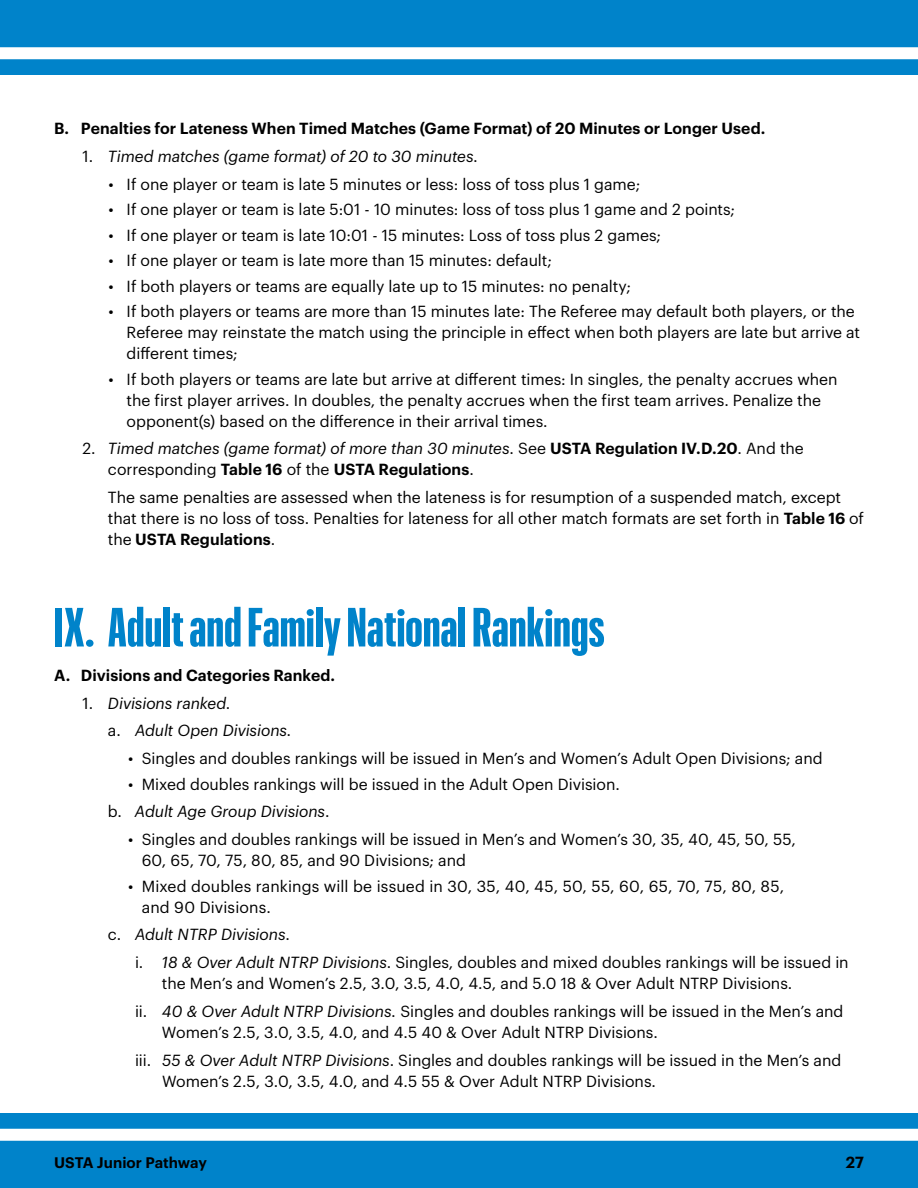
<style>
.page{position:relative;width:918px;height:1188px;background:#fff}
.page>*{position:absolute;margin:0;border:0;box-sizing:border-box;transform-origin:0 0}
.t1{font:700 54px "Graphik XX Cond";letter-spacing:.005em;color:#0083ca}
.t2{font:15.75px/21px "Graphik";color:#000}
.t3{font:italic 15.75px/21px "Graphik";letter-spacing:-.005em;color:#000}
.t4{font:600 15.75px "Graphik";letter-spacing:.005em;color:#000}
.t5{font:600 15px "Graphik";color:#000}
.s1{font-style:normal}
.s2{font-weight:600;font-style:normal}
.s3{font-weight:600}
.s4{font-style:italic}
</style>
<div class="page">
<div style="left:0;top:1114px;width:918px;height:74px;background:#0083ca"></div>
<div style="left:0;top:1129px;width:918px;height:12px;background:#fff"></div>
<div style="left:0;top:0;width:918px;height:74px;background:#0083ca"></div>
<div style="left:0;top:47px;width:918px;height:12px;background:#fff"></div>
<p class="t4" style="left:54px;top:116px;width:713px">B. Penalties for Lateness When Timed Matches (Game Format) of 20 Minutes or Longer Used.</p>
<p class="t3" style="left:82px;top:144px;width:397px"><span class="s1">1.</span> Timed matches (game format) of 20 to 30 minutes.</p>
<p class="t2" style="left:109px;top:172px;width:533px">• If one player or team is late 5 minutes or less: loss of toss plus 1 game;</p>
<p class="t2" style="left:109px;top:198px;width:628px">• If one player or team is late 5:01 - 10 minutes: loss of toss plus 1 game and 2 points;</p>
<p class="t2" style="left:109px;top:223px;width:554px">• If one player or team is late 10:01 - 15 minutes: Loss of toss plus 2 games;</p>
<p class="t2" style="left:109px;top:249px;width:445px">• If one player or team is late more than 15 minutes: default;</p>
<p class="t2" style="left:109px;top:274px;width:524px">• If both players or teams are equally late up to 15 minutes: no penalty;</p>
<p class="t2" style="left:127px;top:300px;width:735px;text-indent:-18px">• If both players or teams are more than 15 minutes late: The Referee may default both players, or the<br>Referee may reinstate the match using the principle in effect when both players are late but arrive at different times;</p>
<p class="t2" style="left:127px;top:367px;width:713px;text-indent:-18px">• If both players or teams are late but arrive at different times: In singles, the penalty accrues when the first player arrives. In doubles, the penalty accrues when the first team arrives. Penalize the opponent(s) based on the difference in their arrival times.</p>
<p class="t3" style="left:108px;top:437px;width:697px;text-indent:-25px"><span class="s1">2.</span> Timed matches (game format) of more than 30 minutes<span class="s1">. See</span> <span class="s2">USTA Regulation IV.D.20</span><span class="s1">. And the corresponding</span> <span class="s2">Table 16</span> <span class="s1">of the</span> <span class="s2">USTA Regulations</span><span class="s1">.</span></p>
<p class="t2" style="left:108px;top:486px;width:757px">The same penalties are assessed when the lateness is for resumption of a suspended match, except that there is no loss of toss. Penalties for lateness for all other match formats are set forth in <span class="s3">Table 16</span> of the <span class="s3">USTA Regulations</span>.</p>
<h1 class="t1" style="left:54px;top:591px;width:552px">IX. Adult and Family National Rankings</h1>
<p class="t4" style="left:54px;top:663px;width:283px">A. Divisions and Categories Ranked.</p>
<p class="t3" style="left:108px;top:688px;width:185px;line-height:27.8px;text-indent:-25px"><span class="s1">1.</span> Divisions ranked<span class="s1">.<br>a.</span> Adult Open Divisions.</p>
<p class="t2" style="left:128px;top:747px;width:696px">• Singles and doubles rankings will be issued in Men’s and Women’s Adult Open Divisions; and</p>
<p class="t2" style="left:108px;top:769px;width:513px;line-height:27.8px;text-indent:20px">• Mixed doubles rankings will be issued in the Adult Open Division. b. <span class="s4">Adult Age Group Divisions</span>.</p>
<p class="t2" style="left:142px;top:828px;width:656px;text-indent:-13px">• Singles and doubles rankings will be issued in Men’s and Women’s 30, 35, 40, 45, 50, 55,<br>60, 65, 70, 75, 80, 85, and 90 Divisions; and</p>
<p class="t2" style="left:142px;top:874px;width:644px;text-indent:-13px">• Mixed doubles rankings will be issued in 30, 35, 40, 45, 50, 55, 60, 65, 70, 75, 80, 85, and 90 Divisions.</p>
<p class="t2" style="left:135px;top:920px;width:715px;line-height:27.8px;text-indent:-27px">c. <span class="s4">Adult NTRP Divisions</span>.<br>i. <span class="s4">18 &amp; Over Adult NTRP Divisions</span>. Singles, doubles and mixed doubles rankings will be issued in</p>
<p class="t2" style="left:135px;top:968px;width:710px;line-height:27.8px;text-indent:27px">the Men’s and Women’s 2.5, 3.0, 3.5, 4.0, 4.5, and 5.0 18 &amp; Over Adult NTRP Divisions.<br>ii. <span class="s4">40 &amp; Over Adult NTRP Divisions.</span> Singles and doubles rankings will be issued in the Men’s and</p>
<p class="t2" style="left:135px;top:1017px;width:708px;line-height:27.8px;text-indent:27px">Women’s 2.5, 3.0, 3.5, 4.0, and 4.5 40 &amp; Over Adult NTRP Divisions.<br>iii. <span class="s4">55 &amp; Over Adult NTRP Divisions</span>. Singles and doubles rankings will be issued in the Men’s and</p>
<p class="t2" style="left:162px;top:1069px;width:496px">Women’s 2.5, 3.0, 3.5, 4.0, and 4.5 55 &amp; Over Adult NTRP Divisions.</p>
<p class="t5" style="left:54px;top:1151px;width:154px">USTA Junior Pathway</p>
<p class="t4" style="left:846px;top:1151px;width:20px">27</p>
</div>
